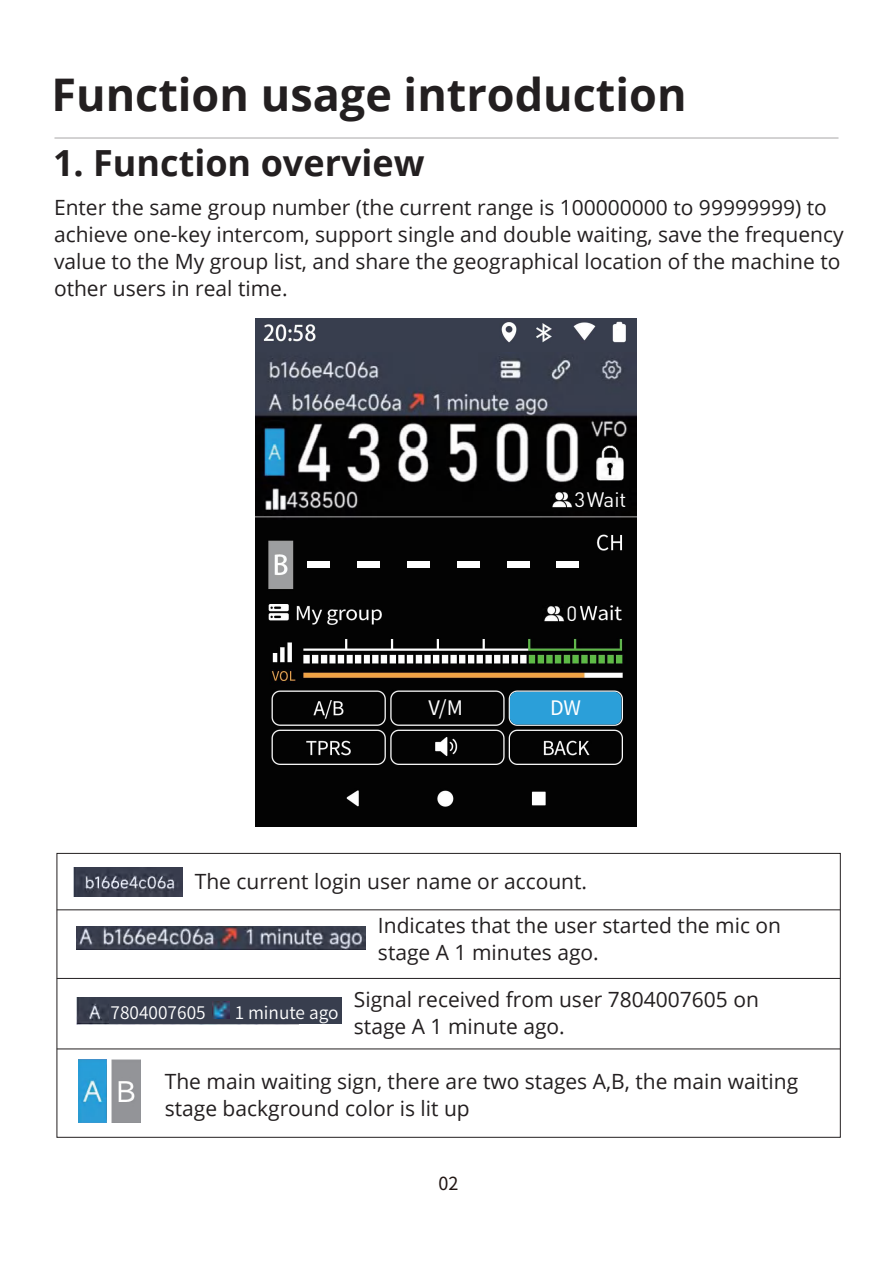
<style>
.page{position:relative;width:893px;height:1263px;background:#fff}
.page>*{position:absolute;margin:0;border:0;box-sizing:border-box;transform-origin:0 0}
.t1{font:700 45px "Open Sans";color:#231f20}
.t2{font:700 36px "Open Sans";color:#231f20}
.t3{font:21px/27px "Open Sans";color:#231f20}
.t4{font:20.7px "DIN";color:#fff}
.t5{font:19.95px "Source Han Sans SC";color:#fff}
.t6{font:18px "Source Han Sans CN";color:#211613}
.t7{font:17.25px "Source Han Sans CN";color:#fff}
</style>
<div class="page">
<img style="left:73px;top:867px;width:109px;height:30px">
<hr style="left:57px;top:909px;width:783px;height:1px;background:#231f20">
<hr style="left:57px;top:978px;width:783px;height:1px;background:#231f20">
<hr style="left:57px;top:1049px;width:783px;height:1px;background:#231f20">
<img style="left:78px;top:1059px;width:28px;height:63px">
<img style="left:112px;top:1059px;width:28px;height:64px">
<img style="left:77px;top:997px;width:222px;height:28px">
<div style="left:109px;top:997px;width:233px;height:27px;background:#383e4e"></div>
<img style="left:213px;top:1002px;width:17px;height:17px">
<img style="left:76px;top:926px;width:289px;height:23px">
<img style="left:255px;top:319px;width:381px;height:508px">
<div style="left:300px;top:530px;width:285px;height:70px;background:#030303"></div>
<img style="left:255px;top:353px;width:381px;height:166px">
<div style="left:510px;top:692px;width:111px;height:32px;background:#2b9fd9;border-radius:7px"></div>
<div style="left:394px;top:696px;width:107px;height:24px;background:#030303"></div>
<div style="left:307px;top:561px;width:23px;height:7px;background:#fff"></div>
<div style="left:357px;top:561px;width:23px;height:7px;background:#fff"></div>
<div style="left:407px;top:561px;width:23px;height:7px;background:#fff"></div>
<div style="left:457px;top:561px;width:22px;height:7px;background:#fff"></div>
<div style="left:507px;top:561px;width:22px;height:7px;background:#fff"></div>
<div style="left:557px;top:561px;width:22px;height:7px;background:#fff"></div>
<div style="left:519px;top:602px;width:58px;height:22px;background:#030303"></div>
<img style="left:544px;top:606px;width:20px;height:15px">
<div style="left:527px;top:488px;width:102px;height:22px;background:#030303"></div>
<img style="left:552px;top:492px;width:20px;height:15px">
<img style="left:597px;top:445px;width:26px;height:35px">
<hr style="left:54px;top:138px;width:784px;height:1px;background:#231f20">
<h1 class="t1" style="left:51px;top:63px;width:637px">Function usage introduction</h1>
<h2 class="t2" style="left:53px;top:138px;width:373px">1. Function overview</h2>
<p class="t3" style="left:54px;top:194px;width:791px">Enter the same group number (the current range is 100000000 to 99999999) to achieve one-key intercom, support single and double waiting, save the frequency value to the My group list, and share the geographical location of the machine to other users in real time.</p>
<p class="t4" style="left:574px;top:486px;width:53px">3Wait</p>
<p class="t4" style="left:567px;top:600px;width:12px">0</p>
<p class="t5" style="left:428px;top:696px;width:36px">V/M</p>
<p class="t5" style="left:550px;top:696px;width:33px">DW</p>
<p class="t3" style="left:378px;top:858px;width:405px;line-height:44.5px;text-indent:-183px">The current login user name or account.<br>Indicates that the user started the mic on</p>
<p class="t3" style="left:378px;top:939px;width:222px">stage A 1 minutes ago.</p>
<p class="t7" style="left:111px;top:1003px;width:97px">7804007605</p>
<p class="t7" style="left:235px;top:1003px;width:105px">1 minute ago</p>
<p class="t3" style="left:354px;top:985px;width:407px">Signal received from user 7804007605 on stage A 1 minute ago.</p>
<p class="t3" style="left:165px;top:1067px;width:635px">The main waiting sign, there are two stages A,B, the main waiting stage background color is lit up</p>
<p class="t6" style="left:438px;top:1173px;width:21px">02</p>
</div>
